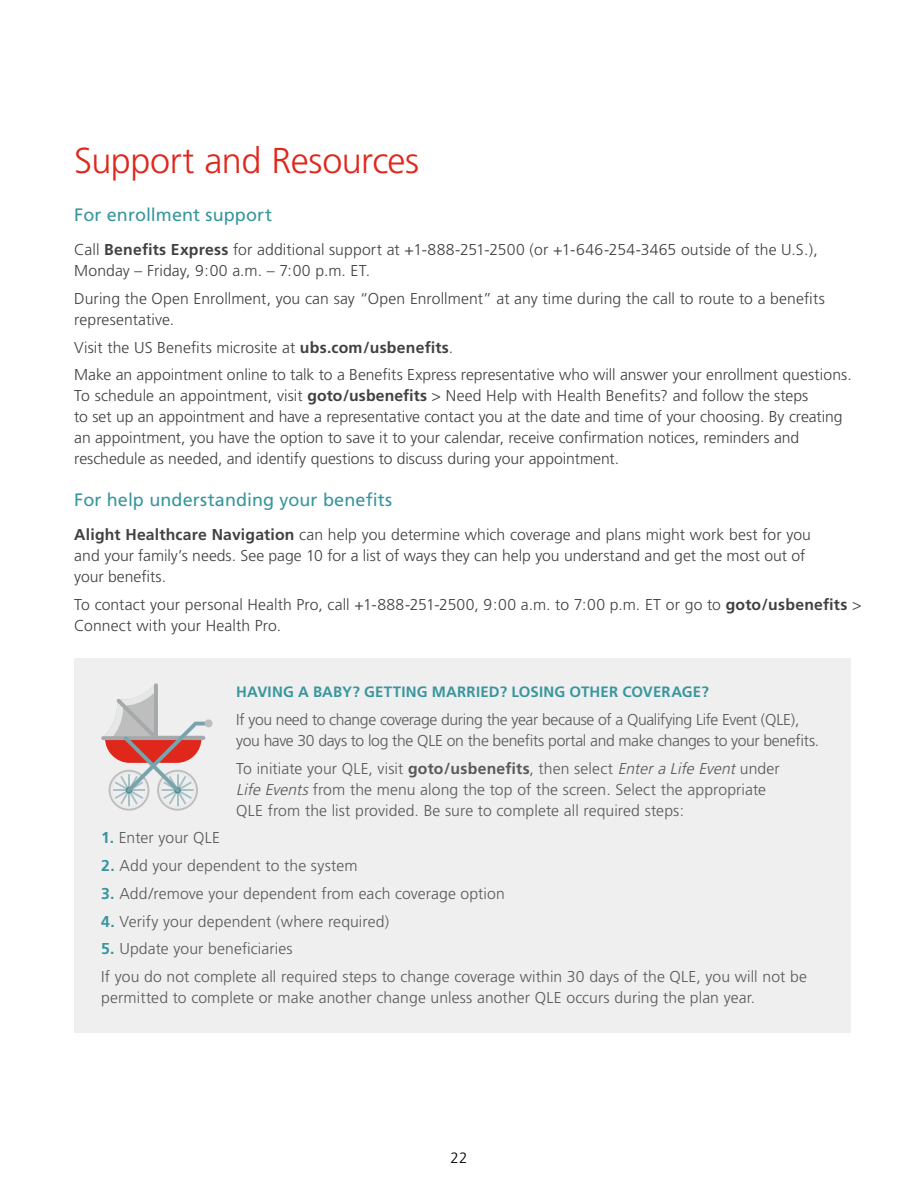
<style>
.page{position:relative;width:918px;height:1188px;background:#fff}
.page>*{position:absolute;margin:0;border:0;box-sizing:border-box;transform-origin:0 0}
.t1{font:300 36px "Frutiger";letter-spacing:-.015em;color:#df271c}
.t2{font:18px "Frutiger";letter-spacing:.005em;color:#39969e}
.t3{font:300 15.75px/21px "Frutiger";color:#414042}
.t4{font:300 15.75px/21px "Frutiger";letter-spacing:.005em;color:#58595b}
.t5{font:300 15.75px/21px "Frutiger";letter-spacing:-.025em;color:#58595b}
.t6{font:700 15px "Frutiger";letter-spacing:.01em;color:#39969e}
.t7{font:300 15px "Frutiger";color:#000}
.s1{font-weight:700}
.s2{font-style:italic}
.s3{font-weight:700;color:#39969e}
</style>
<div class="page">
<div style="left:74px;top:659px;width:777px;height:374px;background:#f0efef"></div>
<svg style="left:101px;top:683px;width:109px;height:128px"></svg>
<div style="left:205px;top:719px;width:8px;height:8px;background:#bebebe;border-radius:50%"></div>
<p class="t1" style="left:74px;top:140px;width:346px">Support and Resources</p>
<p class="t2" style="left:74px;top:204px;width:199px">For enrollment support</p>
<p class="t3" style="left:74px;top:239px;width:745px">Call <span class="s1">Benefits Express</span> for additional support at +1-888-251-2500 (or +1-646-254-3465 outside of the U.S.),<br>Monday – Friday, 9:00 a.m. – 7:00 p.m. ET.</p>
<p class="t3" style="left:74px;top:288px;width:752px">During the Open Enrollment, you can say “Open Enrollment” at any time during the call to route to a benefits representative.</p>
<p class="t3" style="left:74px;top:337px;width:380px">Visit the US Benefits microsite at <span class="s1">ubs.com/usbenefits</span>.</p>
<p class="t3" style="left:74px;top:365px;width:779px">Make an appointment online to talk to a Benefits Express representative who will answer your enrollment questions.<br>To schedule an appointment, visit <span class="s1">goto/usbenefits</span> &gt; Need Help with Health Benefits? and follow the steps<br>to set up an appointment and have a representative contact you at the date and time of your choosing. By creating an appointment, you have the option to save it to your calendar, receive confirmation notices, reminders and reschedule as needed, and identify questions to discuss during your appointment.</p>
<p class="t2" style="left:74px;top:489px;width:320px">For help understanding your benefits</p>
<p class="t3" style="left:74px;top:524px;width:738px"><span class="s1">Alight Healthcare Navigation</span> can help you determine which coverage and plans might work best for you and your family’s needs. See page 10 for a list of ways they can help you understand and get the most out of your benefits.</p>
<p class="t3" style="left:74px;top:594px;width:789px">To contact your personal Health Pro, call +1-888-251-2500, 9:00 a.m. to 7:00 p.m. ET or go to <span class="s1">goto/usbenefits</span> &gt;</p>
<p class="t3" style="left:74px;top:615px;width:209px">Connect with your Health Pro.</p>
<p class="t6" style="left:236px;top:683px;width:474px">HAVING A BABY? GETTING MARRIED? LOSING OTHER COVERAGE?</p>
<p class="t5" style="left:236px;top:709px;width:585px">If you need to change coverage during the year because of a Qualifying Life Event (QLE), you have 30 days to log the QLE on the benefits portal and make changes to your benefits.</p>
<p class="t4" style="left:236px;top:758px;width:545px">To initiate your QLE, visit <span class="s1">goto/usbenefits</span>, then select <span class="s2">Entera Life Event</span>under<br><span class="s2">Life Events</span>from the menu along the top of the screen. Select the appropriate<br>QLE from the list provided. Be sure to complete all required steps:</p>
<p class="t4" style="left:101px;top:828px;width:120px"><span class="s3">1.</span> Enter your QLE</p>
<p class="t4" style="left:101px;top:855px;width:258px"><span class="s3">2.</span> Add your dependent to the system</p>
<p class="t4" style="left:101px;top:883px;width:405px"><span class="s3">3.</span> Add/remove your dependent from each coverage option</p>
<p class="t4" style="left:101px;top:911px;width:290px"><span class="s3">4.</span> Verify your dependent (where required)</p>
<p class="t4" style="left:101px;top:939px;width:193px"><span class="s3">5.</span> Update your beneficiaries</p>
<p class="t4" style="left:101px;top:966px;width:707px">If you do not complete all required steps to change coverage within 30 days of the QLE, you will not be permitted to complete or make another change unless another QLE occurs during the plan year.</p>
<p class="t7" style="left:451px;top:1150px;width:18px">22</p>
</div>
